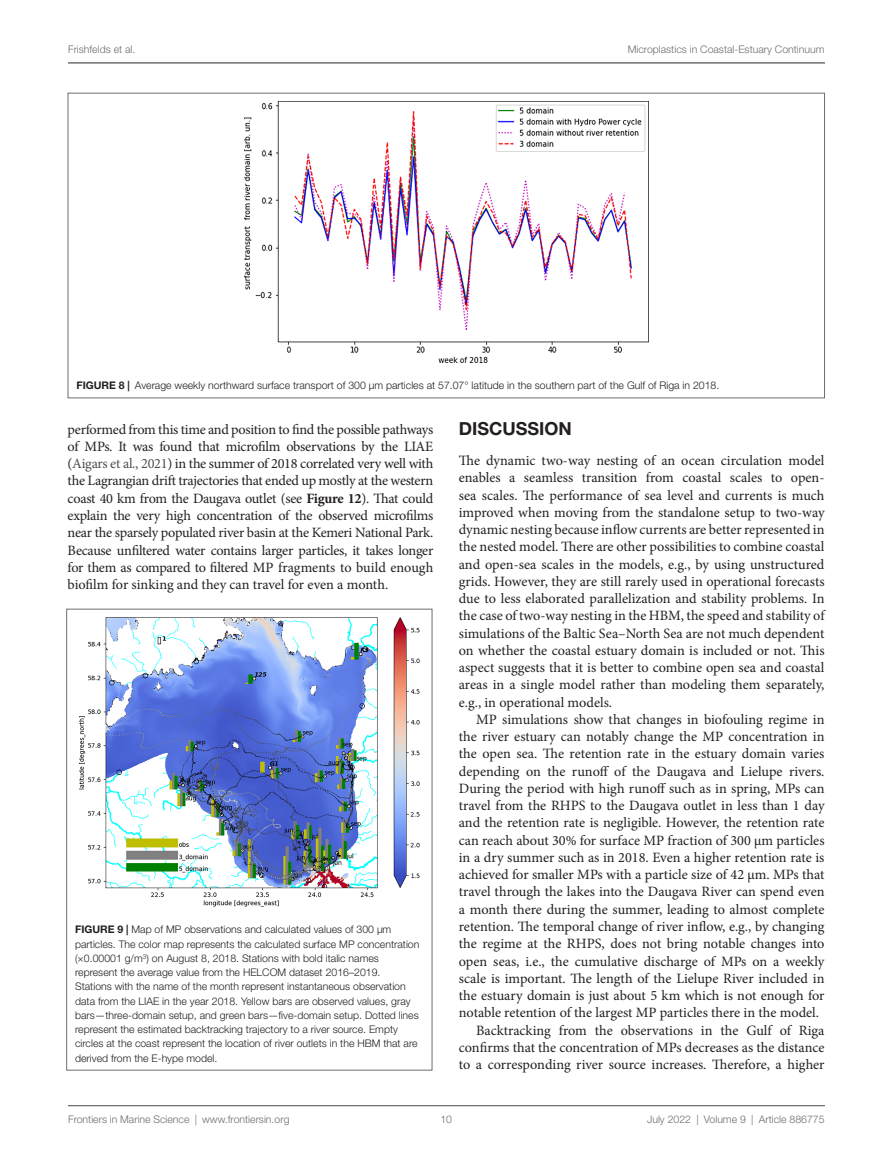
<style>
.page{position:relative;width:893px;height:1170px;background:#fff}
.page>*{position:absolute;margin:0;border:0;box-sizing:border-box;transform-origin:0 0}
.SecHeadA{font:700 18px "Helvetica Neue LT Std";color:#231f20}
.ParaIndent{font:14.25px/17.2px "Minion Pro";color:#231f20;text-align:justify}
.Para{font:14.25px/17.2px "Minion Pro";color:#231f20;text-align:justify}
.FigCaption{font:300 10.5px/14.2px "Helvetica Neue LT Std";color:#231f20}
.t1{font:300 10.5px "Helvetica Neue LT Std";color:#6c6d70}
.s1{font-weight:700}
.s2{color:#4d4d4d}
</style>
<div class="page">
<hr style="left:68px;top:63px;width:757px;height:1px;background:#6c6d70">
<hr style="left:68px;top:1105px;width:757px;height:1px;background:#6c6d70">
<img style="left:244px;top:102px;width:404px;height:260px">
<img style="left:79px;top:617px;width:340px;height:289px">
<p class="t1" style="left:68px;top:43px;width:69px">Frishfelds et al.</p>
<p class="t1" style="left:628px;top:43px;width:198px">Microplastics in Coastal-Estuary Continuum</p>
<p class="FigCaption" style="left:76px;top:378px;width:644px"><span class="s1">FIGURE 8 |</span> Average weekly northward surface transport of 300 μm particles at 57.07° latitude in the southern part of the Gulf of Riga in 2018.</p>
<p class="ParaIndent" style="left:68px;top:420px;width:367px">performed from this time and position to find the possible pathways of MPs. It was found that microfilm observations by the LIAE (<span class="s2">Aigars et al., 2021</span>) in the summer of 2018 correlated very well with the Lagrangian drift trajectories that ended up mostly at the western coast 40 km from the Daugava outlet (see <span class="s1">Figure 12</span>). That could explain the very high concentration of the observed microfilms near the sparsely populated river basin at the Kemeri National Park.<br>Because unfiltered water contains larger particles, it takes longer for them as compared to filtered MP fragments to build enough biofilm for sinking and they can travel for even a month.</p>
<p class="SecHeadA" style="left:459px;top:417px;width:115px">DISCUSSION</p>
<p class="Para" style="left:459px;top:452px;width:367px">The dynamic two-way nesting of an ocean circulation model enables a seamless transition from coastal scales to open&shy;sea scales. The performance of sea level and currents is much improved when moving from the standalone setup to two-way dynamic nesting because inflow currents are better represented in the nested model. There are other possibilities to combine coastal and open-sea scales in the models, e.g., by using unstructured grids. However, they are still rarely used in operational forecasts due to less elaborated parallelization and stability problems. In the case of two-way nesting in the HBM, the speed and stability of simulations of the Baltic Sea–North Sea are not much dependent on whether the coastal estuary domain is included or not. This aspect suggests that it is better to combine open sea and coastal areas in a single model rather than modeling them separately, e.g., in operational models.</p>
<p class="ParaIndent" style="left:459px;top:710px;width:367px;text-indent:17px">MP simulations show that changes in biofouling regime in the river estuary can notably change the MP concentration in the open sea. The retention rate in the estuary domain varies depending on the runoff of the Daugava and Lielupe rivers.<br>During the period with high runoff such as in spring, MPs can travel from the RHPS to the Daugava outlet in less than 1 day and the retention rate is negligible. However, the retention rate can reach about 30% for surface MP fraction of 300 μm particles in a dry summer such as in 2018. Even a higher retention rate is achieved for smaller MPs with a particle size of 42 μm. MPs that travel through the lakes into the Daugava River can spend even a month there during the summer, leading to almost complete retention. The temporal change of river inflow, e.g., by changing the regime at the RHPS, does not bring notable changes into open seas, i.e., the cumulative discharge of MPs on a weekly scale is important. The length of the Lielupe River included in the estuary domain is just about 5 km which is not enough for notable retention of the largest MP particles there in the model.</p>
<p class="ParaIndent" style="left:459px;top:1021px;width:367px;text-indent:17px">Backtracking from the observations in the Gulf of Riga confirms that the concentration of MPs decreases as the distance to a corresponding river source increases. Therefore, a higher</p>
<p class="FigCaption" style="left:75px;top:922px;width:346px"><span class="s1">FIGURE 9 |</span> Map of MP observations and calculated values of 300 μm particles. The color map represents the calculated surface MP concentration (×0.00001 g/m<sup>3</sup>) on August 8, 2018. Stations with bold italic names represent the average value from the HELCOM dataset 2016–2019.<br>Stations with the name of the month represent instantaneous observation data from the LIAE in the year 2018. Yellow bars are observed values, gray bars—three-domain setup, and green bars—five-domain setup. Dotted lines represent the estimated backtracking trajectory to a river source. Empty circles at the coast represent the location of river outlets in the HBM that are derived from the E-hype model.</p>
<p class="t1" style="left:68px;top:1112px;width:223px">Frontiers in Marine Science | www.frontiersin.org</p>
<p class="t1" style="left:440px;top:1112px;width:13px">10</p>
<p class="t1" style="left:647px;top:1112px;width:179px">July 2022 | Volume 9 | Article 886775</p>
</div>
